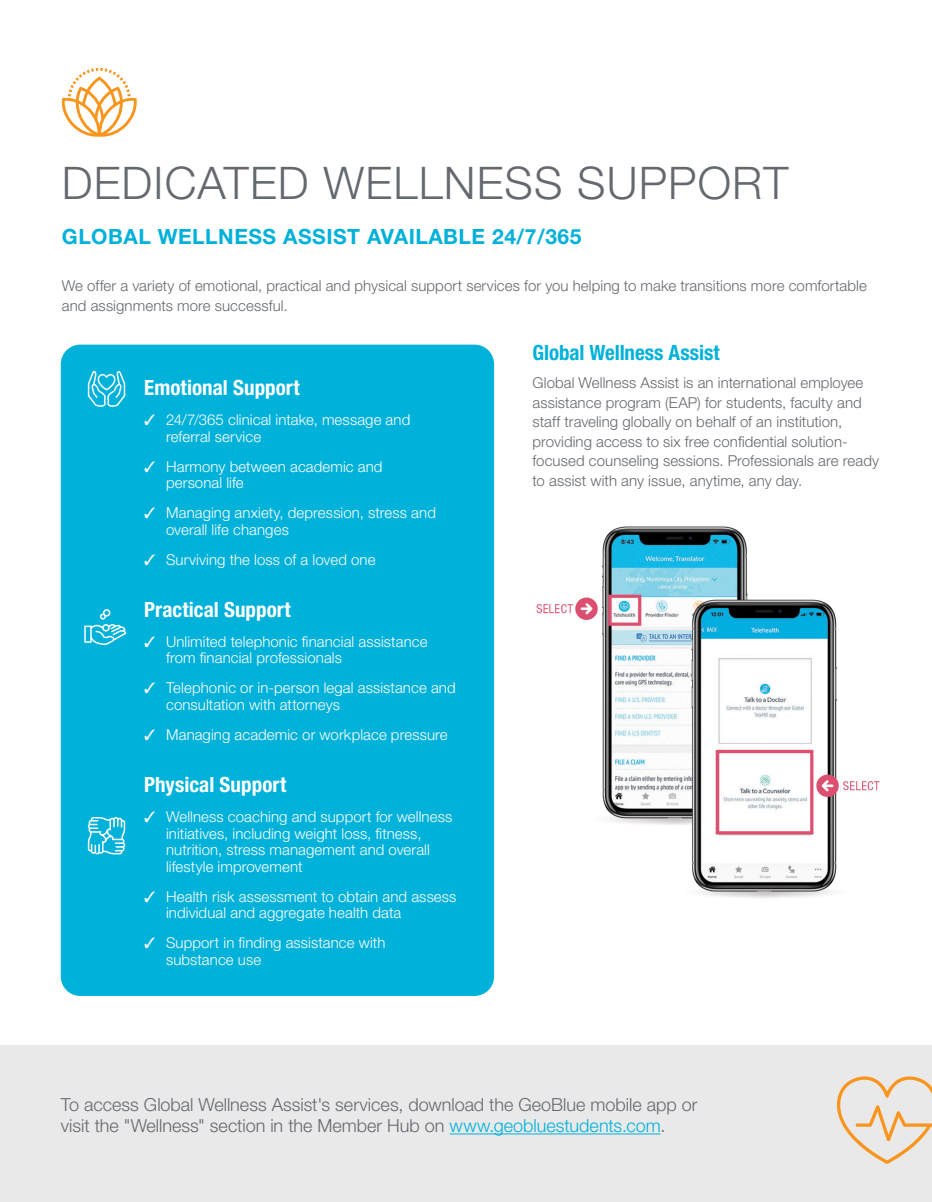
<style>
.page{position:relative;width:932px;height:1202px;background:#fff}
.page>*{position:absolute;margin:0;border:0;box-sizing:border-box;transform-origin:0 0}
.t1{font:300 45px "Helvetica Neue LT Std";letter-spacing:.025em;color:#64696f}
.t2{font:700 condensed 21px "Helvetica Neue LT Std";letter-spacing:.005em;color:#fff}
.t3{font:700 21px "Helvetica Neue LT Std";letter-spacing:.025em;color:#00b1da}
.t4{font:700 condensed 21px "Helvetica Neue LT Std";color:#00b1da}
.t5{font:300 18px/21.6px "Helvetica Neue LT Std";color:#64696f}
.t6{font:300 15px/16.5px "Helvetica Neue LT Std";letter-spacing:.005em;color:#fff}
.t7{font:300 15px/19.5px "Helvetica Neue LT Std";letter-spacing:.005em;color:#64696f}
.s1{color:#00b1da}
</style>
<div class="page">
<img style="left:536px;top:526px;width:296px;height:372px">
<div style="left:0;top:1045px;width:932px;height:157px;background:#eae9e9"></div>
<div style="left:61px;top:344px;width:433px;height:652px;background:#00b1da;border-radius:19px"></div>
<svg style="left:61px;top:68px;width:76px;height:69px"></svg>
<svg style="left:88px;top:371px;width:37px;height:36px"></svg>
<svg style="left:88px;top:817px;width:37px;height:37px"></svg>
<svg style="left:84px;top:609px;width:42px;height:36px"></svg>
<svg style="left:832px;top:608px;width:100px;height:556px"></svg>
<hr style="left:449px;top:1133px;width:211px;height:1px;background:#00b1da">
<h1 class="t1" style="left:62px;top:155px;width:728px">DEDICATED WELLNESS SUPPORT</h1>
<h2 class="t3" style="left:62px;top:224px;width:521px">GLOBAL WELLNESS ASSIST AVAILABLE 24/7/365</h2>
<p class="t7" style="left:62px;top:276px;width:806px">We offer a variety of emotional, practical and physical support services for you helping to make transitions more comfortable and assignments more successful.</p>
<h2 class="t2" style="left:144px;top:375px;width:157px">Emotional Support</h2>
<p class="t6" style="left:166px;top:411px;width:246px;text-indent:-22px">✓ 24/7/365 clinical intake, message and referral service</p>
<p class="t6" style="left:166px;top:458px;width:218px;text-indent:-22px">✓ Harmony between academic and personal life</p>
<p class="t6" style="left:166px;top:504px;width:271px;text-indent:-22px">✓ Managing anxiety, depression, stress and overall life changes</p>
<p class="t6" style="left:144px;top:551px;width:233px">✓ Surviving the loss of a loved one</p>
<h2 class="t2" style="left:144px;top:596px;width:148px">Practical Support</h2>
<p class="t6" style="left:166px;top:633px;width:263px;text-indent:-22px">✓ Unlimited telephonic financial assistance from financial professionals</p>
<p class="t6" style="left:166px;top:679px;width:291px;text-indent:-22px">✓ Telephonic or in-person legal assistance and consultation with attorneys</p>
<p class="t6" style="left:144px;top:726px;width:305px">✓ Managing academic or workplace pressure</p>
<h2 class="t2" style="left:144px;top:772px;width:143px">Physical Support</h2>
<p class="t6" style="left:166px;top:808px;width:288px;text-indent:-22px">✓ Wellness coaching and support for wellness initiatives, including weight loss, fitness, nutrition, stress management and overall lifestyle improvement</p>
<p class="t6" style="left:166px;top:887px;width:292px;text-indent:-22px">✓ Health risk assessment to obtain and assess individual and aggregate health data</p>
<p class="t6" style="left:166px;top:934px;width:221px;text-indent:-22px">✓ Support in finding assistance with substance use</p>
<h2 class="t4" style="left:532px;top:339px;width:189px">Global Wellness Assist</h2>
<p class="t7" style="left:532px;top:372px;width:348px">Global Wellness Assist is an international employee assistance program (EAP) for students, faculty and staff traveling globally on behalf of an institution, providing access to six free confidential solution&shy;focused counseling sessions. Professionals are ready to assist with any issue, anytime, any day.</p>
<p class="t5" style="left:61px;top:1093px;width:638px">To access Global Wellness Assist's services, download the GeoBlue mobile app or visit the "Wellness" section in the Member Hub on <span class="s1">www.geobluestudents.com</span>.</p>
</div>
